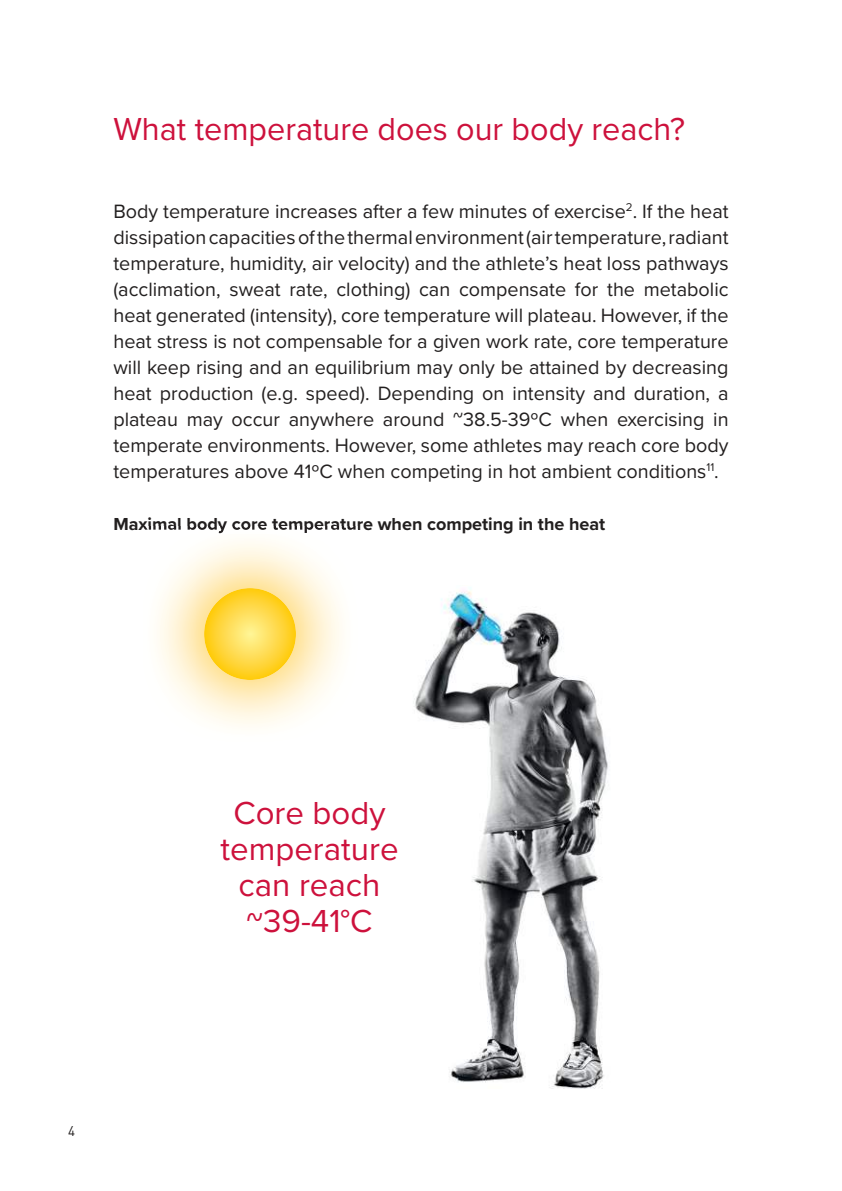
<style>
.page{position:relative;width:842px;height:1191px;background:#fff}
.page>*{position:absolute;margin:0;border:0;box-sizing:border-box;transform-origin:0 0}
.t1{font:33px/36px "Proxima Nova";color:#cd113c;text-align:center}
.t2{font:20px/26px "Proxima Nova";color:#221f1f;text-align:justify}
.t3{font:700 18px "Proxima Nova";color:#221f1f}
.t4{font:14px "DIN";color:#221f1f;scale:.95 1}
</style>
<div class="page">
<img style="left:414px;top:587px;width:194px;height:502px">
<img style="left:157px;top:527px;width:199px;height:200px">
<img style="left:143px;top:527px;width:135px;height:6px">
<img style="left:204px;top:588px;width:92px;height:92px">
<h1 class="t1" style="left:113px;top:112px;width:573px">What temperature does our body reach?</h1>
<p class="t2" style="left:113px;top:199px;width:617px">Body temperature increases after a few minutes of exercise<sup>2</sup>. If the heat dissipation capacities of the thermal environment (air temperature, radiant temperature, humidity, air velocity) and the athlete’s heat loss pathways (acclimation, sweat rate, clothing) can compensate for the metabolic heat generated (intensity), core temperature will plateau. However, if the heat stress is not compensable for a given work rate, core temperature will keep rising and an equilibrium may only be attained by decreasing heat production (e.g. speed). Depending on intensity and duration, a plateau may occur anywhere around ~38.5-39ºC when exercising in temperate environments. However, some athletes may reach core body temperatures above 41ºC when competing in hot ambient conditions<sup>11</sup>.</p>
<p class="t3" style="left:113px;top:516px;width:493px">Maximal body core temperature when competing in the heat</p>
<p class="t4" style="left:68px;top:1122px;width:9px">4</p>
<h1 class="t1" style="left:220px;top:796px;width:180px">Core body temperature can reach ~39-41°C</h1>
</div>
